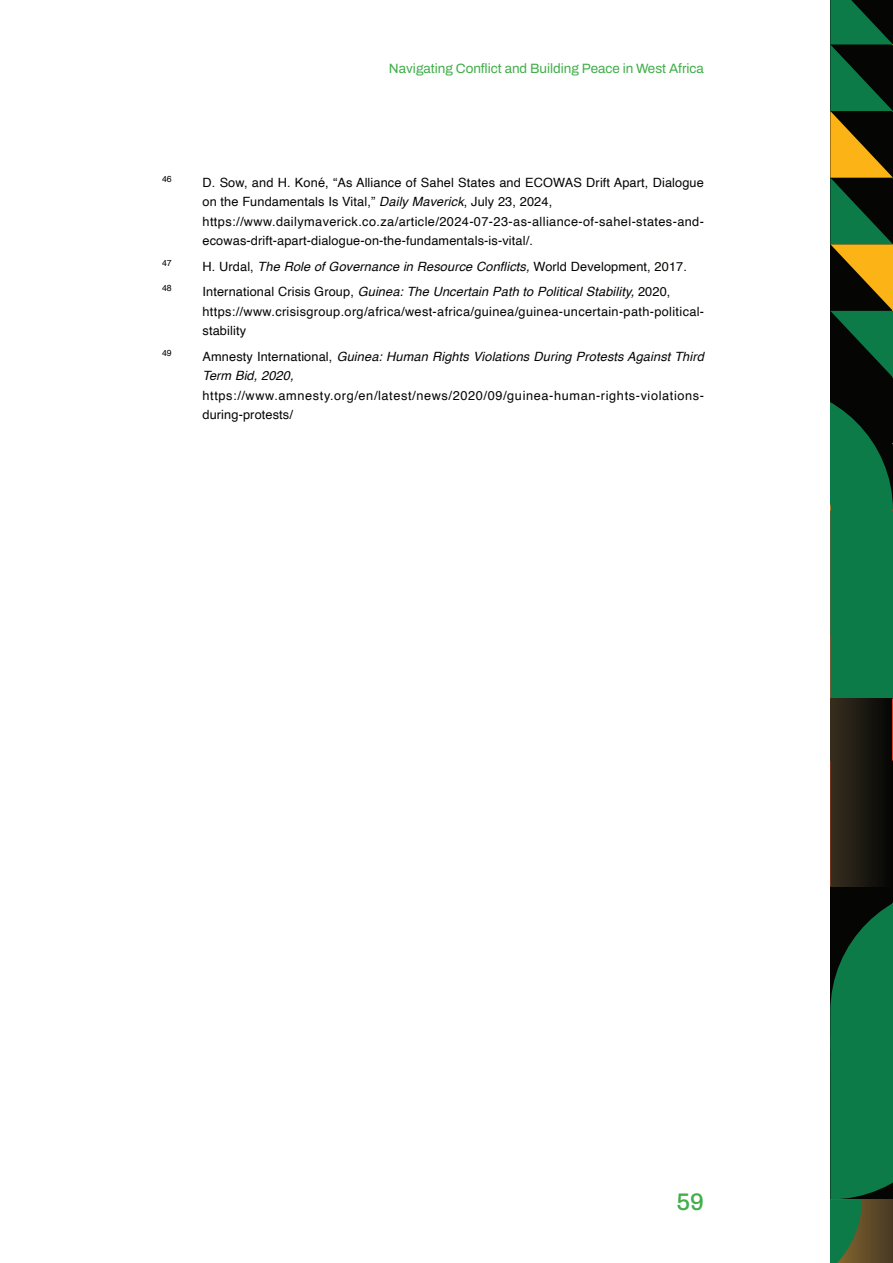
<style>
.page{position:relative;width:893px;height:1263px;background:#fff}
.page>*{position:absolute;margin:0;border:0;box-sizing:border-box;transform-origin:0 0}
.t1{font:600 24px "Archivo";color:#40ae49}
.t2{font:600 13.5px "Archivo";color:#40ae49}
.t3{font:12.75px/19.5px "Helvetica";letter-spacing:.025em;color:#040503}
.t4{font:italic 12.75px/19.5px "Helvetica";letter-spacing:.01em;color:#040503}
.t5{font:12.75px/19.5px "Helvetica";letter-spacing:.05em;color:#040503}
.t6{font:8.7px "Helvetica";letter-spacing:.01em;color:#040503}
.s1{font-style:italic}
.s2{font-style:normal}
</style>
<div class="page">
<svg style="left:831px;top:0;width:62px;height:1263px;background:#1c522c"></svg>
<p class="t2" style="left:389px;top:58px;width:317px">Navigating Conflict and Building Peace in West Africa</p>
<p class="t6" style="left:162px;top:172px;width:11px">46</p>
<p class="t3" style="left:202px;top:173px;width:503px">D. Sow, and H. Koné, “As Alliance of Sahel States and ECOWAS Drift Apart, Dialogue on the Fundamentals Is Vital,” <span class="s1">Daily Maverick</span>, July 23, 2024,</p>
<p class="t3" style="left:202px;top:212px;width:503px">https://www.dailymaverick.co.za/article/2024-07-23-as-alliance-of-sahel-states-and&shy;ecowas-drift-apart-dialogue-on-the-fundamentals-is-vital/.</p>
<p class="t6" style="left:162px;top:256px;width:11px">47</p>
<p class="t4" style="left:202px;top:257px;width:486px"><span class="s2">H. Urdal,</span> The Role of Governance in Resource Conflicts, <span class="s2">World Development, 2017.</span></p>
<p class="t6" style="left:162px;top:281px;width:11px">48</p>
<p class="t4" style="left:202px;top:282px;width:469px"><span class="s2">International Crisis Group,</span> Guinea: The Uncertain Path to Political Stability, <span class="s2">2020,</span></p>
<p class="t3" style="left:202px;top:302px;width:503px">https://www.crisisgroup.org/africa/west-africa/guinea/guinea-uncertain-path-political&shy;stability</p>
<p class="t6" style="left:162px;top:346px;width:11px">49</p>
<p class="t4" style="left:202px;top:347px;width:503px"><span class="s2">Amnesty International,</span> Guinea: Human Rights Violations During Protests Against Third<br>Term Bid, 2020,</p>
<p class="t5" style="left:202px;top:386px;width:503px">https://www.amnesty.org/en/latest/news/2020/09/guinea-human-rights-violations&shy;during-protests/</p>
<h1 class="t1" style="left:676px;top:1183px;width:29px">59</h1>
</div>
